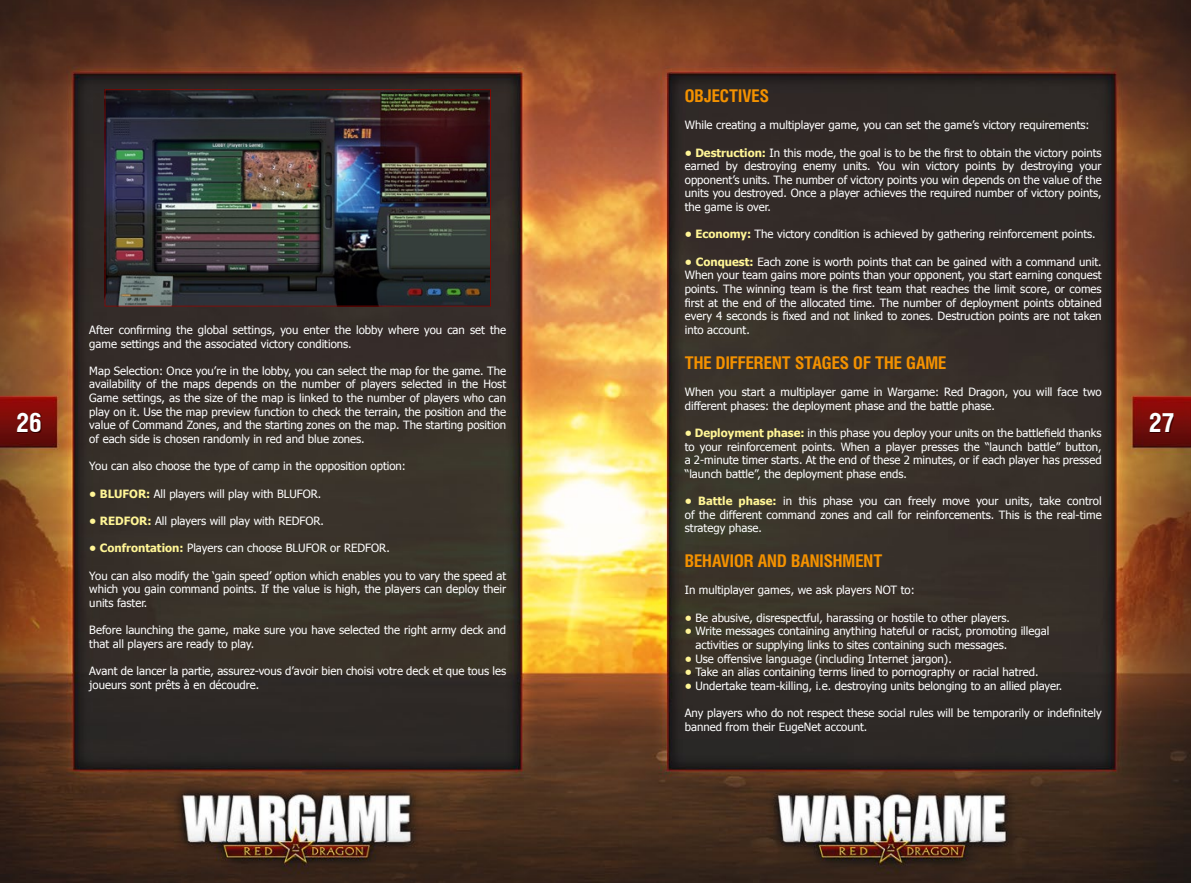
<style>
.page{position:relative;width:1191px;height:883px;background:#fff}
.page>*{position:absolute;margin:0;border:0;box-sizing:border-box;transform-origin:0 0}
.t1{font:700 28px "Helios Cond";color:#fff}
.t2{font:700 17.5px "Helios Cond";color:#f39100}
.t3{font:11.38px/13.7px "Tahoma";color:#fff}
.s1{font-weight:700;color:#fff596}
</style>
<div class="page">
<img style="left:0;top:0;width:1191px;height:883px">
<img style="left:17px;top:413px;width:24px;height:20px">
<img style="left:1149px;top:414px;width:24px;height:19px">
<img style="left:105px;top:89px;width:386px;height:218px">
<h2 class="t2" style="left:685px;top:85px;width:86px">OBJECTIVES</h2>
<p class="t3" style="left:685px;top:118px;width:406px">While creating a multiplayer game, you can set the game’s victory requirements:</p>
<p class="t3" style="left:685px;top:145px;width:418px;text-align:justify"><span class="s1">• Destruction:</span> In this mode, the goal is to be the first to obtain the victory points earned by destroying enemy units. You win victory points by destroying your opponent’s units. The number of victory points you win depends on the value of the units you destroyed. Once a player achieves the required number of victory points, the game is over.</p>
<p class="t3" style="left:685px;top:227px;width:412px"><span class="s1">• Economy:</span> The victory condition is achieved by gathering reinforcement points.</p>
<p class="t3" style="left:685px;top:254px;width:418px;text-align:justify"><span class="s1">• Conquest:</span> Each zone is worth points that can be gained with a command unit.<br>When your team gains more points than your opponent, you start earning conquest points. The winning team is the first team that reaches the limit score, or comes first at the end of the allocated time. The number of deployment points obtained every 4 seconds is fixed and not linked to zones. Destruction points are not taken into account.</p>
<h2 class="t2" style="left:685px;top:352px;width:263px">THE DIFFERENT STAGES OF THE GAME</h2>
<p class="t3" style="left:685px;top:384px;width:418px">When you start a multiplayer game in Wargame: Red Dragon, you will face two different phases: the deployment phase and the battle phase.</p>
<p class="t3" style="left:685px;top:425px;width:418px;text-align:justify"><span class="s1">• Deployment phase:</span> in this phase you deploy your units on the battlefield thanks to your reinforcement points. When a player presses the “launch battle” button, a 2-minute timer starts. At the end of these 2 minutes, or if each player has pressed “launch battle”, the deployment phase ends.</p>
<p class="t3" style="left:685px;top:494px;width:418px;text-align:justify"><span class="s1">• Battle phase:</span> in this phase you can freely move your units, take control of the different command zones and call for reinforcements. This is the real-time strategy phase.</p>
<h2 class="t2" style="left:685px;top:550px;width:199px">BEHAVIOR AND BANISHMENT</h2>
<p class="t3" style="left:685px;top:583px;width:231px">In multiplayer games, we ask players NOT to:</p>
<p class="t3" style="left:685px;top:610px;width:327px"><span class="s1">•</span> Be abusive, disrespectful, harassing or hostile to other players.</p>
<p class="t3" style="left:695px;top:624px;width:355px;text-indent:-11px"><span class="s1">•</span> Write messages containing anything hateful or racist, promoting illegal activities or supplying links to sites containing such messages.</p>
<p class="t3" style="left:685px;top:651px;width:268px"><span class="s1">•</span> Use offensive language (including Internet jargon).</p>
<p class="t3" style="left:685px;top:665px;width:355px"><span class="s1">•</span> Take an alias containing terms lined to pornography or racial hatred.</p>
<p class="t3" style="left:685px;top:678px;width:379px"><span class="s1">•</span> Undertake team-killing, i.e. destroying units belonging to an allied player.</p>
<p class="t3" style="left:685px;top:706px;width:418px">Any players who do not respect these social rules will be temporarily or indefinitely banned from their EugeNet account.</p>
<p class="t3" style="left:89px;top:322px;width:418px">After confirming the global settings, you enter the lobby where you can set the game settings and the associated victory conditions.</p>
<p class="t3" style="left:89px;top:363px;width:418px;text-align:justify">Map Selection: Once you’re in the lobby, you can select the map for the game. The availability of the maps depends on the number of players selected in the Host Game settings, as the size of the map is linked to the number of players who can play on it. Use the map preview function to check the terrain, the position and the value of Command Zones, and the starting zones on the map. The starting position of each side is chosen randomly in red and blue zones.</p>
<p class="t3" style="left:89px;top:459px;width:318px">You can also choose the type of camp in the opposition option:</p>
<p class="t3" style="left:89px;top:486px;width:233px"><span class="s1">• BLUFOR:</span> All players will play with BLUFOR.</p>
<p class="t3" style="left:89px;top:513px;width:236px"><span class="s1">• REDFOR:</span> All players will play with REDFOR.</p>
<p class="t3" style="left:89px;top:541px;width:302px"><span class="s1">• Confrontation:</span> Players can choose BLUFOR or REDFOR.</p>
<p class="t3" style="left:89px;top:568px;width:418px;text-align:justify">You can also modify the ‘gain speed’ option which enables you to vary the speed at which you gain command points. If the value is high, the players can deploy their units faster.</p>
<p class="t3" style="left:89px;top:623px;width:418px">Before launching the game, make sure you have selected the right army deck and that all players are ready to play.</p>
<p class="t3" style="left:89px;top:664px;width:418px">Avant de lancer la partie, assurez-vous d’avoir bien choisi votre deck et que tous les joueurs sont prêts à en découdre.</p>
<h1 class="t1" style="left:16px;top:407px;width:27px">26</h1>
<h1 class="t1" style="left:1148px;top:408px;width:27px">27</h1>
</div>
